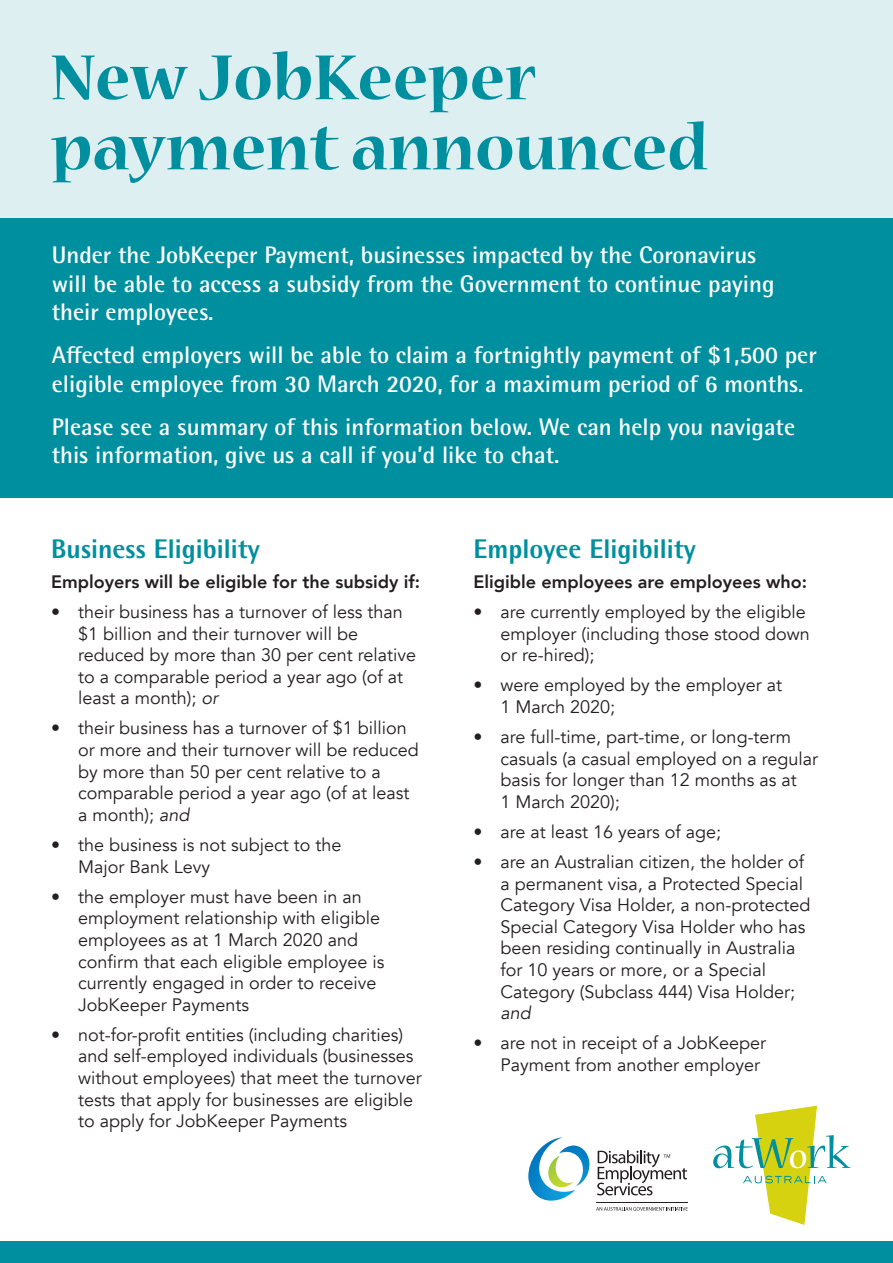
<style>
.page{position:relative;width:893px;height:1263px;background:#fff}
.page>*{position:absolute;margin:0;border:0;box-sizing:border-box;transform-origin:0 0}
.t1{font:700 70.8px/70.1px "Nueva Std";color:#008f9e}
.t2{font:800 27px "Rotis Semi Sans Std";color:#008f9e}
.t3{font:700 24px/28.5px "Rotis Semi Sans Std";color:#fff}
.t4{font:18px/21.6px "Avenir";color:#231f20}
.t5{font:800 18px "Avenir";color:#231f20}
.s1{font-style:italic}
</style>
<div class="page">
<div style="left:0;top:0;width:893px;height:280px;background:#deeff1"></div>
<div style="left:0;top:218px;width:893px;height:279px;background:#008f9e"></div>
<div style="left:0;top:1242px;width:893px;height:21px;background:#008f9e"></div>
<svg style="left:713px;top:1106px;width:137px;height:119px"></svg>
<svg style="left:528px;top:1137px;width:160px;height:74px"></svg>
<p class="t1" style="left:51px;top:46px;width:658px">New JobKeeper payment announced</p>
<p class="t3" style="left:52px;top:241px;width:724px">Under the JobKeeper Payment, businesses impacted by the Coronavirus will be able to access a subsidy from the Government to continue paying their employees.</p>
<p class="t3" style="left:52px;top:341px;width:766px">Affected employers will be able to claim a fortnightly payment of $1,500 per eligible employee from 30 March 2020, for a maximum period of 6 months.</p>
<p class="t3" style="left:52px;top:412px;width:745px">Please see a summary of this information below. We can help you navigate this information, give us a call if you’d like to chat.</p>
<p class="t2" style="left:51px;top:531px;width:210px">Business Eligibility</p>
<p class="t5" style="left:51px;top:568px;width:371px">Employers will be eligible for the subsidy if:</p>
<p class="t4" style="left:78px;top:601px;width:340px;text-indent:-27px">• their business has a turnover of less than $1 billion and their turnover will be reduced by more than 30 per cent relative to a comparable period a year ago (of at least a month); <span class="s1">or</span></p>
<p class="t4" style="left:78px;top:718px;width:342px;text-indent:-27px">• their business has a turnover of $1 billion or more and their turnover will be reduced by more than 50 per cent relative to a comparable period a year ago (of at least a month); <span class="s1">and</span></p>
<p class="t4" style="left:78px;top:834px;width:265px;text-indent:-27px">• the business is not subject to the<br>Major Bank Levy</p>
<p class="t4" style="left:78px;top:886px;width:308px;text-indent:-27px">• the employer must have been in an employment relationship with eligible employees as at 1 March 2020 and confirm that each eligible employee is currently engaged in order to receive JobKeeper Payments</p>
<p class="t4" style="left:78px;top:1024px;width:345px;text-indent:-27px">• not-for-profit entities (including charities) and self-employed individuals (businesses without employees) that meet the turnover tests that apply for businesses are eligible to apply for JobKeeper Payments</p>
<p class="t2" style="left:473px;top:531px;width:224px">Employee Eligibility</p>
<p class="t5" style="left:473px;top:568px;width:335px">Eligible employees are employees who:</p>
<p class="t4" style="left:500px;top:601px;width:311px;text-indent:-27px">• are currently employed by the eligible employer (including those stood down or re-hired);</p>
<p class="t4" style="left:500px;top:675px;width:283px;text-indent:-27px">• were employed by the employer at<br>1 March 2020;</p>
<p class="t4" style="left:500px;top:726px;width:319px;text-indent:-27px">• are full-time, part-time, or long-term casuals (a casual employed on a regular basis for longer than 12 months as at<br>1 March 2020);</p>
<p class="t4" style="left:473px;top:821px;width:249px">• are at least 16 years of age;</p>
<p class="t4" style="left:500px;top:851px;width:312px;text-indent:-27px">• are an Australian citizen, the holder of a permanent visa, a Protected Special Category Visa Holder, a non-protected Special Category Visa Holder who has been residing continually in Australia for 10 years or more, or a Special Category (Subclass 444) Visa Holder; <span class="s1">and</span></p>
<p class="t4" style="left:500px;top:1033px;width:267px;text-indent:-27px">• are not in receipt of a JobKeeper<br>Payment from another employer</p>
</div>
